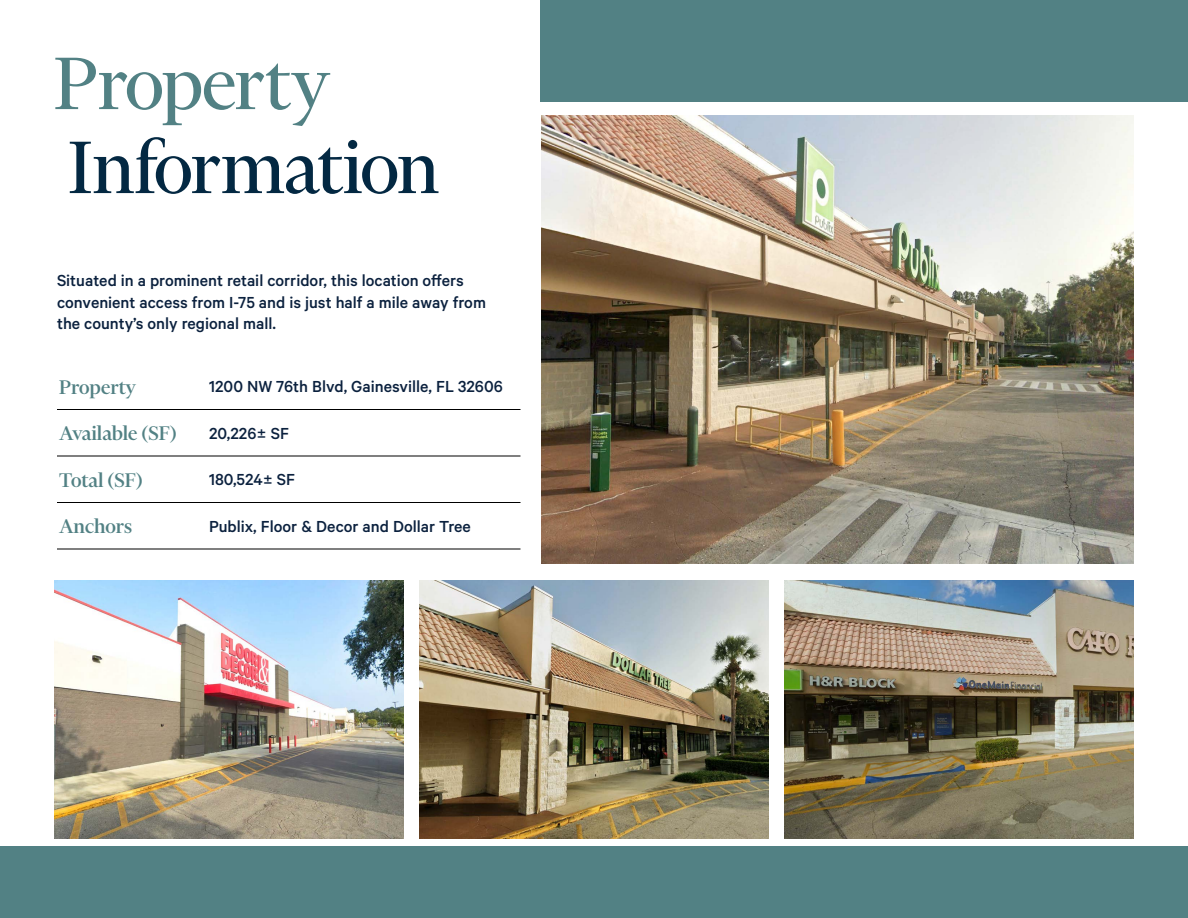
<style>
.page{position:relative;width:1188px;height:918px;background:#fff}
.page>*{position:absolute;margin:0;border:0;box-sizing:border-box;transform-origin:0 0}
.t1{font:84.75px "Financier Display";letter-spacing:-.015em;color:#032842}
.t2{font:84.75px "Financier Display";letter-spacing:-.005em;color:#528184}
.t3{font:500 22.5px "Financier Display";color:#528184}
.t4{font:500 18px/21.6px "Calibre";color:#0b213e}
</style>
<div class="page">
<div style="left:0;top:846px;width:1188px;height:72px;background:#528184"></div>
<div style="left:540px;top:0;width:648px;height:102px;background:#528184"></div>
<img style="left:542px;top:116px;width:592px;height:447px">
<img style="left:54px;top:580px;width:349px;height:258px">
<img style="left:419px;top:580px;width:350px;height:258px">
<img style="left:785px;top:580px;width:349px;height:258px">
<hr style="left:57px;top:409px;width:150px;height:1px;background:#000">
<hr style="left:207px;top:409px;width:313px;height:1px;background:#000">
<hr style="left:57px;top:456px;width:150px;height:1px;background:#000">
<hr style="left:207px;top:456px;width:313px;height:1px;background:#000">
<hr style="left:57px;top:502px;width:150px;height:1px;background:#000">
<hr style="left:207px;top:502px;width:313px;height:1px;background:#000">
<hr style="left:57px;top:549px;width:150px;height:1px;background:#000">
<hr style="left:207px;top:549px;width:313px;height:1px;background:#000">
<h1 class="t2" style="left:54px;top:39px;width:278px">Property</h1>
<h1 class="t1" style="left:68px;top:123px;width:372px">Information</h1>
<p class="t4" style="left:57px;top:269px;width:431px">Situated in a prominent retail corridor, this location offers convenient access from I-75 and is just half a mile away from the county’s only regional mall.</p>
<p class="t3" style="left:59px;top:375px;width:78px">Property</p>
<p class="t4" style="left:209px;top:375px;width:295px">1200 NW 76th Blvd, Gainesville, FL 32606</p>
<p class="t3" style="left:59px;top:421px;width:119px">Available (SF)</p>
<p class="t4" style="left:209px;top:422px;width:81px">20,226± SF</p>
<p class="t3" style="left:59px;top:468px;width:85px">Total (SF)</p>
<p class="t4" style="left:209px;top:468px;width:88px">180,524± SF</p>
<p class="t3" style="left:59px;top:514px;width:74px">Anchors</p>
<p class="t4" style="left:209px;top:515px;width:263px">Publix, Floor &amp; Decor and Dollar Tree</p>
</div>
